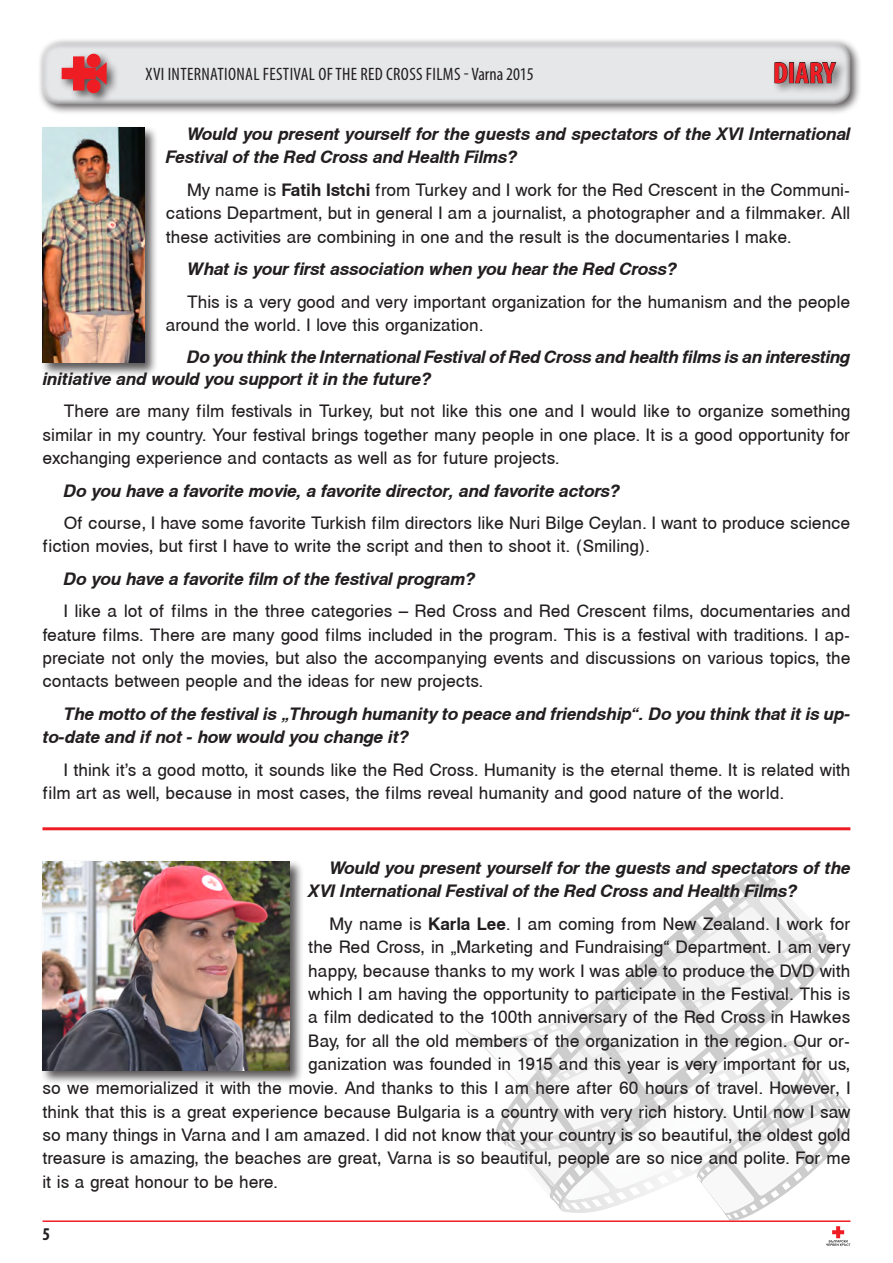
<style>
.page{position:relative;width:893px;height:1263px;background:#fff}
.page>*{position:absolute;margin:0;border:0;box-sizing:border-box;transform-origin:0 0}
.t1{font:700 condensed 30px "Myriad Pro";color:#ee1d23}
.Bulletin_body{font:19.5px/23.4px "Helen Bg";color:#231f20;text-align:justify}
.Bulletin_body-2{font:italic 700 19.5px/23.4px "Helen Bg";letter-spacing:-.005em;color:#231f20}
.t2{font:condensed 18px "Myriad Pro";letter-spacing:.02em;color:#231f20}
.t3{font:700 condensed 18px "Myriad Pro";color:#231f20}
.s1{font-weight:700}
</style>
<div class="page">
<svg style="left:468px;top:870px;width:382px;height:350px"></svg>
<hr style="left:43px;top:1220px;width:807px;height:2px;background:#ee1d23">
<svg style="left:826px;top:1226px;width:24px;height:20px"></svg>
<div style="left:37px;top:37px;width:825px;height:79px;background:#231f20;opacity:.75"></div>
<div style="left:42px;top:43px;width:808px;height:61px;background:#e6e7e9;border-radius:17px"></div>
<div style="left:58px;top:50px;width:61px;height:55px;background:#231f20;opacity:.75"></div>
<div style="left:87px;top:54px;width:14px;height:14px;background:#ee1d23;border-radius:50%"></div>
<div style="left:87px;top:79px;width:14px;height:14px;background:#ee1d23;border-radius:50%"></div>
<svg style="left:62px;top:56px;width:45px;height:35px"></svg>
<div style="left:771px;top:58px;width:76px;height:37px;background:#231f20;opacity:.75"></div>
<svg style="left:774px;top:62px;width:14px;height:22px"></svg>
<svg style="left:795px;top:62px;width:41px;height:22px"></svg>
<div style="left:40px;top:125px;width:119px;height:252px;background:#231f20;opacity:.75"></div>
<img style="left:43px;top:128px;width:102px;height:235px">
<hr style="left:44px;top:827px;width:805px;height:3px;background:#ee1d23">
<div style="left:40px;top:859px;width:264px;height:226px;background:#231f20;opacity:.75"></div>
<img style="left:43px;top:861px;width:247px;height:209px">
<p class="t2" style="left:145px;top:64px;width:390px">XVI INTERNATIONAL FESTIVAL OF THE RED CROSS FILMS - Varna 2015</p>
<h1 class="t1" style="left:773px;top:54px;width:64px">DIARY</h1>
<p class="Bulletin_body-2" style="left:166px;top:122px;width:686px;text-indent:21px">Would you present yourself for the guests and spectators of the XVI International<br>Festival of the Red Cross and Health Films?</p>
<p class="Bulletin_body" style="left:166px;top:178px;width:686px;text-indent:21px">My name is <span class="s1">Fatih Istchi</span> from Turkey and I work for the Red Crescent in the Communi&shy;cations Department, but in general I am a journalist, a photographer and a filmmaker. All these activities are combining in one and the result is the documentaries I make.</p>
<p class="Bulletin_body-2" style="left:187px;top:257px;width:492px">What is your first association when you hear the Red Cross?</p>
<p class="Bulletin_body" style="left:166px;top:290px;width:686px;text-indent:21px">This is a very good and very important organization for the humanism and the people around the world. I love this organization.</p>
<p class="Bulletin_body-2" style="left:43px;top:346px;width:809px;line-height:21.6px;text-indent:145px">Do you think the International Festival of Red Cross and health films is an interesting initiative and would you support it in the future?</p>
<p class="Bulletin_body" style="left:43px;top:400px;width:809px;text-indent:21px">There are many film festivals in Turkey, but not like this one and I would like to organize something similar in my country. Your festival brings together many people in one place. It is a good opportunity for exchanging experience and contacts as well as for future projects.</p>
<p class="Bulletin_body-2" style="left:64px;top:478px;width:558px">Do you have a favorite movie, a favorite director, and favorite actors?</p>
<p class="Bulletin_body" style="left:43px;top:511px;width:809px;text-indent:21px">Of course, I have some favorite Turkish film directors like Nuri Bilge Ceylan. I want to produce science fiction movies, but first I have to write the script and then to shoot it. (Smiling).</p>
<p class="Bulletin_body-2" style="left:64px;top:567px;width:413px">Do you have a favorite film of the festival program?</p>
<p class="Bulletin_body" style="left:43px;top:599px;width:809px;text-indent:21px">I like a lot of films in the three categories – Red Cross and Red Crescent films, documentaries and feature films. There are many good films included in the program. This is a festival with traditions. I ap&shy;preciate not only the movies, but also the accompanying events and discussions on various topics, the contacts between people and the ideas for new projects.</p>
<p class="Bulletin_body-2" style="left:43px;top:702px;width:809px;text-indent:21px">The motto of the festival is “Through humanity to peace and friendship”. Do you think that it is up&shy;to-date and if not - how would you change it?</p>
<p class="Bulletin_body" style="left:43px;top:758px;width:809px;text-indent:21px">I think it’s a good motto, it sounds like the Red Cross. Humanity is the eternal theme. It is related with film art as well, because in most cases, the films reveal humanity and good nature of the world.</p>
<p class="Bulletin_body-2" style="left:308px;top:856px;width:544px;text-indent:21px">Would you present yourself for the guests and spectators of the<br>XVI International Festival of the Red Cross and Health Films?</p>
<p class="Bulletin_body" style="left:329px;top:912px;width:522px">My name is <span class="s1">Karla Lee</span>. I am coming from New Zealand. I work for</p>
<p class="Bulletin_body" style="left:308px;top:935px;width:544px">the Red Cross, in “Marketing and Fundraising” Department. I am very</p>
<p class="Bulletin_body" style="left:308px;top:959px;width:544px">happy, because thanks to my work I was able to produce the DVD with</p>
<p class="Bulletin_body" style="left:308px;top:982px;width:544px">which I am having the opportunity to participate in the Festival. This is</p>
<p class="Bulletin_body" style="left:308px;top:1006px;width:544px">a film dedicated to the 100th anniversary of the Red Cross in Hawkes</p>
<p class="Bulletin_body" style="left:308px;top:1029px;width:544px">Bay, for all the old members of the organization in the region. Our or-</p>
<p class="Bulletin_body" style="left:308px;top:1052px;width:544px">ganization was founded in 1915 and this year is very important for us,</p>
<p class="Bulletin_body" style="left:42px;top:1076px;width:809px">so we memorialized it with the movie. And thanks to this I am here after 60 hours of travel. However, I</p>
<p class="Bulletin_body" style="left:42px;top:1100px;width:809px">think that this is a great experience because Bulgaria is a country with very rich history. Until now I saw</p>
<p class="Bulletin_body" style="left:42px;top:1123px;width:809px">so many things in Varna and I am amazed. I did not know that your country is so beautiful, the oldest gold</p>
<p class="Bulletin_body" style="left:42px;top:1146px;width:809px">treasure is amazing, the beaches are great, Varna is so beautiful, people are so nice and polite. For me</p>
<p class="Bulletin_body" style="left:42px;top:1170px;width:237px">it is a great honour to be here.</p>
<p class="t3" style="left:43px;top:1222px;width:9px">5</p>
</div>
